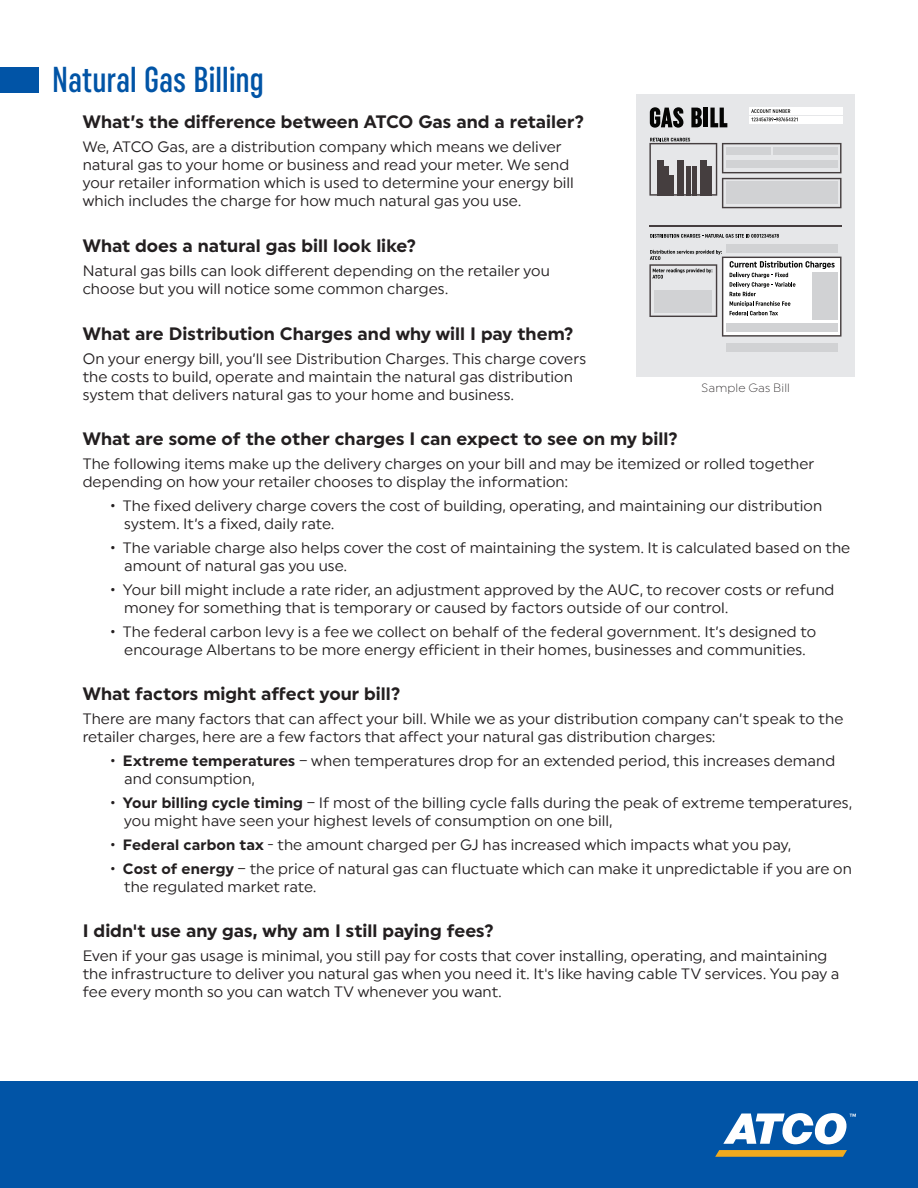
<style>
.page{position:relative;width:918px;height:1188px;background:#fff}
.page>*{position:absolute;margin:0;border:0;box-sizing:border-box;transform-origin:0 0}
.t1{font:500 extra-condensed 36px "Uniform";letter-spacing:-.005em;color:#0154a6}
.t2{font:700 18px "Uniform";color:#231f20}
.t3{font:15px/18px "Uniform Regular 3";color:#231f20}
.t4{font:300 12px "Uniform";letter-spacing:.01em;color:#231f20}
.s1{font-family:"Uniform";font-weight:700}
</style>
<div class="page">
<div style="left:0;top:67px;width:39px;height:25px;background:#0154a6"></div>
<div style="left:0;top:1082px;width:918px;height:106px;background:#0154a6"></div>
<svg style="left:715px;top:1150px;width:132px;height:7px"></svg>
<svg style="left:723px;top:1113px;width:133px;height:31px"></svg>
<div style="left:637px;top:95px;width:218px;height:282px;background:#e6e7e9"></div>
<div style="left:749px;top:108px;width:93px;height:7px;background:#fff"></div>
<div style="left:749px;top:116px;width:93px;height:7px;background:#fff"></div>
<div style="left:727px;top:244px;width:111px;height:9px;background:#d1d2d4"></div>
<div style="left:727px;top:344px;width:111px;height:8px;background:#d1d2d4"></div>
<hr style="left:649px;top:225px;width:193px;height:2px;background:#453e3f">
<svg style="left:650px;top:107px;width:33px;height:21px"></svg>
<svg style="left:691px;top:108px;width:11px;height:19px"></svg>
<hr style="left:704px;top:108px;width:4px;height:19px;background:#050504">
<svg style="left:710px;top:108px;width:17px;height:19px"></svg>
<svg style="left:649px;top:138px;width:193px;height:70px"></svg>
<svg style="left:751px;top:109px;width:47px;height:12px"></svg>
<svg style="left:650px;top:234px;width:129px;height:4px"></svg>
<svg style="left:649px;top:250px;width:193px;height:87px"></svg>
<h1 class="t1" style="left:52px;top:59px;width:213px">Natural Gas Billing</h1>
<p class="t2" style="left:83px;top:111px;width:503px">What’s the difference between ATCO Gas and a retailer?</p>
<p class="t3" style="left:83px;top:137px;width:493px">We, ATCO Gas, are a distribution company which means we deliver natural gas to your home or business and read your meter. We send your retailer information which is used to determine your energy bill which includes the charge for how much natural gas you use.</p>
<p class="t2" style="left:83px;top:235px;width:335px">What does a natural gas bill look like?</p>
<p class="t3" style="left:83px;top:262px;width:469px">Natural gas bills can look different depending on the retailer you choose but you will notice some common charges.</p>
<p class="t2" style="left:83px;top:323px;width:492px">What are Distribution Charges and why will I pay them?</p>
<p class="t3" style="left:83px;top:349px;width:505px">On your energy bill, you’ll see Distribution Charges. This charge covers the costs to build, operate and maintain the natural gas distribution system that delivers natural gas to your home and business.</p>
<p class="t4" style="left:702px;top:381px;width:90px">Sample Gas Bill</p>
<p class="t2" style="left:83px;top:428px;width:597px">What are some of the other charges I can expect to see on my bill?</p>
<p class="t3" style="left:83px;top:454px;width:733px">The following items make up the delivery charges on your bill and may be itemized or rolled together depending on how your retailer chooses to display the information:</p>
<p class="t3" style="left:124px;top:496px;width:700px;text-indent:-14px">• The fixed delivery charge covers the cost of building, operating, and maintaining our distribution system. It’s a fixed, daily rate.</p>
<p class="t3" style="left:124px;top:538px;width:728px;text-indent:-14px">• The variable charge also helps cover the cost of maintaining the system. It is calculated based on the amount of natural gas you use.</p>
<p class="t3" style="left:124px;top:580px;width:712px;text-indent:-14px">• Your bill might include a rate rider, an adjustment approved by the AUC, to recover costs or refund money for something that is temporary or caused by factors outside of our control.</p>
<p class="t3" style="left:111px;top:622px;width:707px;text-align:center">• The federal carbon levy is a fee we collect on behalf of the federal government. It’s designed to encourage Albertans to be more energy efficient in their homes, businesses and communities.</p>
<p class="t2" style="left:83px;top:683px;width:319px">What factors might affect your bill?</p>
<p class="t3" style="left:83px;top:709px;width:762px">There are many factors that can affect your bill. While we as your distribution company can’t speak to the retailer charges, here are a few factors that affect your natural gas distribution charges:</p>
<p class="t3" style="left:124px;top:751px;width:712px;text-indent:-14px">• <span class="s1">Extreme temperatures</span> – when temperatures drop for an extended period, this increases demand and consumption,</p>
<p class="t3" style="left:124px;top:793px;width:729px;text-indent:-14px">• <span class="s1">Your billing cycle timing</span> – If most of the billing cycle falls during the peak of extreme temperatures, you might have seen your highest levels of consumption on one bill,</p>
<p class="t3" style="left:111px;top:835px;width:682px">• <span class="s1">Federal carbon tax</span> - the amount charged per GJ has increased which impacts what you pay,</p>
<p class="t3" style="left:124px;top:859px;width:729px;text-indent:-14px">• <span class="s1">Cost of energy</span> – the price of natural gas can fluctuate which can make it unpredictable if you are on the regulated market rate.</p>
<p class="t2" style="left:83px;top:920px;width:413px">I didn't use any gas, why am I still paying fees?</p>
<p class="t3" style="left:83px;top:947px;width:758px">Even if your gas usage is minimal, you still pay for costs that cover installing, operating, and maintaining the infrastructure to deliver you natural gas when you need it. It's like having cable TV services. You pay a fee every month so you can watch TV whenever you want.</p>
</div>
